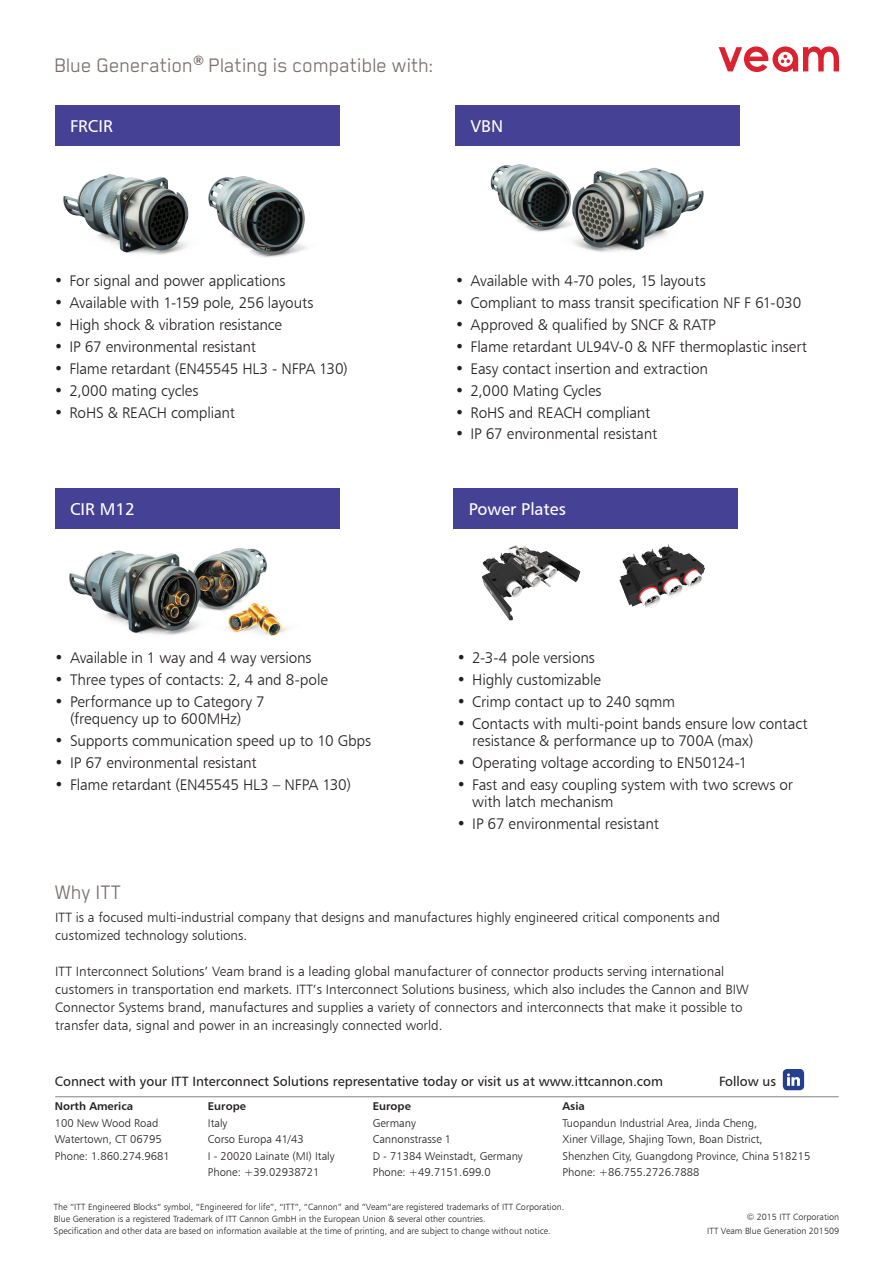
<style>
.page{position:relative;width:893px;height:1263px;background:#fff}
.page>*{position:absolute;margin:0;border:0;box-sizing:border-box;transform-origin:0 0}
.Subheadline_15_18{font:22.5px "Blender Pro";letter-spacing:-.01em;color:#796e6c}
.t1{font:17.1px "Humanist 777 BT Roman B";color:#fff}
.t2{font:15.45px/17.1px "Humanist 777 BT Light B";letter-spacing:-.01em;color:#231f20}
.Body_text_9_12{font:13.5px/18px "Humanist 777 BT Light B";color:#231f20}
.Body_text_9_12-2{font:13.5px "Humanist 777 BT Roman B";color:#231f20}
.Company_address_7_5{font:11.25px "Humanist 777 BT Light B";color:#231f20}
.Company_name_7_5_11{font:11.25px "Humanist 777 BT Bold B";color:#231f20}
.Legal_6_8{font:9px "Humanist 777 BT Light B";color:#231f20}
.Legal_7_9{font:9px "Humanist 777 BT Light B";color:#231f20}
</style>
<div class="page">
<hr style="left:55px;top:1096px;width:784px;height:1px;background:#808285">
<img style="left:208px;top:177px;width:100px;height:81px">
<img style="left:63px;top:174px;width:126px;height:81px">
<img style="left:490px;top:165px;width:69px;height:67px">
<img style="left:559px;top:167px;width:145px;height:85px">
<img style="left:482px;top:545px;width:99px;height:76px">
<div style="left:453px;top:488px;width:285px;height:40px;background:#454195"></div>
<div style="left:455px;top:105px;width:285px;height:41px;background:#454195"></div>
<div style="left:55px;top:105px;width:284px;height:41px;background:#454195"></div>
<div style="left:55px;top:488px;width:284px;height:40px;background:#454195"></div>
<img style="left:619px;top:544px;width:86px;height:64px">
<img style="left:70px;top:548px;width:219px;height:88px">
<svg style="left:719px;top:46px;width:120px;height:26px"></svg>
<div style="left:783px;top:1069px;width:21px;height:21px;background:#253f8e;border-radius:4px"></div>
<svg style="left:787px;top:1073px;width:13px;height:13px"></svg>
<p class="Subheadline_15_18" style="left:55px;top:53px;width:381px">Blue Generation<sup>®</sup> Plating is compatible with:</p>
<p class="t1" style="left:70px;top:116px;width:44px">FRCIR</p>
<p class="t1" style="left:470px;top:116px;width:34px">VBN</p>
<p class="t2" style="left:54px;top:272px;width:233px">• For signal and power applications</p>
<p class="t2" style="left:54px;top:294px;width:261px">• Available with 1-159 pole, 256 layouts</p>
<p class="t2" style="left:54px;top:316px;width:230px">• High shock &amp; vibration resistance</p>
<p class="t2" style="left:54px;top:337px;width:204px">• IP 67 environmental resistant</p>
<p class="t2" style="left:54px;top:359px;width:295px">• Flame retardant (EN45545 HL3 - NFPA 130)</p>
<p class="t2" style="left:54px;top:381px;width:146px">• 2,000 mating cycles</p>
<p class="t2" style="left:54px;top:403px;width:182px">• RoHS &amp; REACH compliant</p>
<p class="t1" style="left:70px;top:498px;width:66px">CIR M12</p>
<p class="t2" style="left:55px;top:649px;width:258px">• Available in 1 way and 4 way versions</p>
<p class="t2" style="left:55px;top:671px;width:275px">• Three types of contacts: 2, 4 and 8-pole</p>
<p class="t2" style="left:55px;top:693px;width:212px;text-align:center">• Performance up to Category 7 (frequency up to 600MHz)</p>
<p class="t2" style="left:55px;top:732px;width:318px">• Supports communication speed up to 10 Gbps</p>
<p class="t2" style="left:55px;top:754px;width:204px">• IP 67 environmental resistant</p>
<p class="t2" style="left:55px;top:776px;width:298px">• Flame retardant (EN45545 HL3 – NFPA 130)</p>
<p class="t2" style="left:455px;top:272px;width:252px">• Available with 4-70 poles, 15 layouts</p>
<p class="t2" style="left:455px;top:294px;width:348px">• Compliant to mass transit specification NF F 61-030</p>
<p class="t2" style="left:455px;top:316px;width:262px">• Approved &amp; qualified by SNCF &amp; RATP</p>
<p class="t2" style="left:455px;top:337px;width:353px">• Flame retardant UL94V-0 &amp; NFF thermoplastic insert</p>
<p class="t2" style="left:455px;top:359px;width:254px">• Easy contact insertion and extraction</p>
<p class="t2" style="left:455px;top:381px;width:148px">• 2,000 Mating Cycles</p>
<p class="t2" style="left:455px;top:403px;width:197px">• RoHS and REACH compliant</p>
<p class="t2" style="left:455px;top:425px;width:204px">• IP 67 environmental resistant</p>
<p class="t1" style="left:469px;top:498px;width:99px">Power Plates</p>
<p class="t2" style="left:457px;top:649px;width:139px">• 2-3-4 pole versions</p>
<p class="t2" style="left:457px;top:671px;width:146px">• Highly customizable</p>
<p class="t2" style="left:457px;top:693px;width:220px">• Crimp contact up to 240 sqmm</p>
<p class="t2" style="left:472px;top:715px;width:337px;text-indent:-15px">• Contacts with multi-point bands ensure low contact resistance &amp; performance up to 700A (max)</p>
<p class="t2" style="left:457px;top:754px;width:292px">• Operating voltage according to EN50124-1</p>
<p class="t2" style="left:472px;top:776px;width:322px;text-indent:-15px">• Fast and easy coupling system with two screws or with latch mechanism</p>
<p class="t2" style="left:457px;top:815px;width:204px">• IP 67 environmental resistant</p>
<p class="Subheadline_15_18" style="left:55px;top:880px;width:68px">Why ITT</p>
<p class="Body_text_9_12" style="left:55px;top:908px;width:666px">ITT is a focused multi-industrial company that designs and manufactures highly engineered critical components and customized technology solutions.</p>
<p class="Body_text_9_12" style="left:55px;top:962px;width:695px">ITT Interconnect Solutions’ Veam brand is a leading global manufacturer of connector products serving international customers in transportation end markets. ITT’s Interconnect Solutions business, which also includes the Cannon and BIW Connector Systems brand, manufactures and supplies a variety of connectors and interconnects that make it possible to transfer data, signal and power in an increasingly connected world.</p>
<p class="Body_text_9_12-2" style="left:55px;top:1073px;width:610px">Connect with your ITT Interconnect Solutions representative today or visit us at www.ittcannon.com</p>
<p class="Body_text_9_12-2" style="left:719px;top:1073px;width:59px">Follow us</p>
<p class="Company_name_7_5_11" style="left:208px;top:1099px;width:40px">Europe</p>
<p class="Company_address_7_5" style="left:208px;top:1116px;width:21px">Italy</p>
<p class="Company_address_7_5" style="left:208px;top:1132px;width:97px">Corso Europa 41/43</p>
<p class="Company_address_7_5" style="left:208px;top:1149px;width:128px">I - 20020 Lainate (MI) Italy</p>
<p class="Company_address_7_5" style="left:208px;top:1165px;width:113px">Phone: +39.02938721</p>
<p class="Company_name_7_5_11" style="left:55px;top:1099px;width:80px">North America</p>
<p class="Company_address_7_5" style="left:55px;top:1116px;width:105px">100 New Wood Road</p>
<p class="Company_address_7_5" style="left:55px;top:1132px;width:108px">Watertown, CT 06795</p>
<p class="Company_address_7_5" style="left:55px;top:1149px;width:116px">Phone: 1.860.274.9681</p>
<p class="Company_name_7_5_11" style="left:563px;top:1099px;width:24px">Asia</p>
<p class="Company_address_7_5" style="left:563px;top:1116px;width:196px">Tuopandun Industrial Area, Jinda Cheng,</p>
<p class="Company_address_7_5" style="left:563px;top:1132px;width:202px">Xiner Village, Shajing Town, Boan District,</p>
<p class="Company_address_7_5" style="left:563px;top:1149px;width:249px">Shenzhen City, Guangdong Province, China 518215</p>
<p class="Company_address_7_5" style="left:563px;top:1165px;width:138px">Phone: +86.755.2726.7888</p>
<p class="Company_name_7_5_11" style="left:373px;top:1099px;width:40px">Europe</p>
<p class="Company_address_7_5" style="left:373px;top:1116px;width:45px">Germany</p>
<p class="Company_address_7_5" style="left:373px;top:1132px;width:80px">Cannonstrasse 1</p>
<p class="Company_address_7_5" style="left:373px;top:1149px;width:152px">D - 71384 Weinstadt, Germany</p>
<p class="Company_address_7_5" style="left:373px;top:1165px;width:119px">Phone: +49.7151.699.0</p>
<p class="Legal_6_8" style="left:54px;top:1201px;width:512px">The “ITT Engineered Blocks“ symbol, “Engineered for life”, “ITT”, “Cannon” and “Veam“are registered trademarks of ITT Corporation.</p>
<p class="Legal_6_8" style="left:54px;top:1213px;width:433px">Blue Generation is a registered Trademark of ITT Cannon GmbH in the European Union &amp; several other countries.</p>
<p class="Legal_6_8" style="left:54px;top:1225px;width:498px">Specification and other data are based on information available at the time of printing, and are subject to change without notice.</p>
<p class="Legal_7_9" style="left:747px;top:1211px;width:94px">© 2015 ITT Corporation</p>
<p class="Legal_7_9" style="left:707px;top:1225px;width:133px">ITT Veam Blue Generation 201509</p>
</div>
